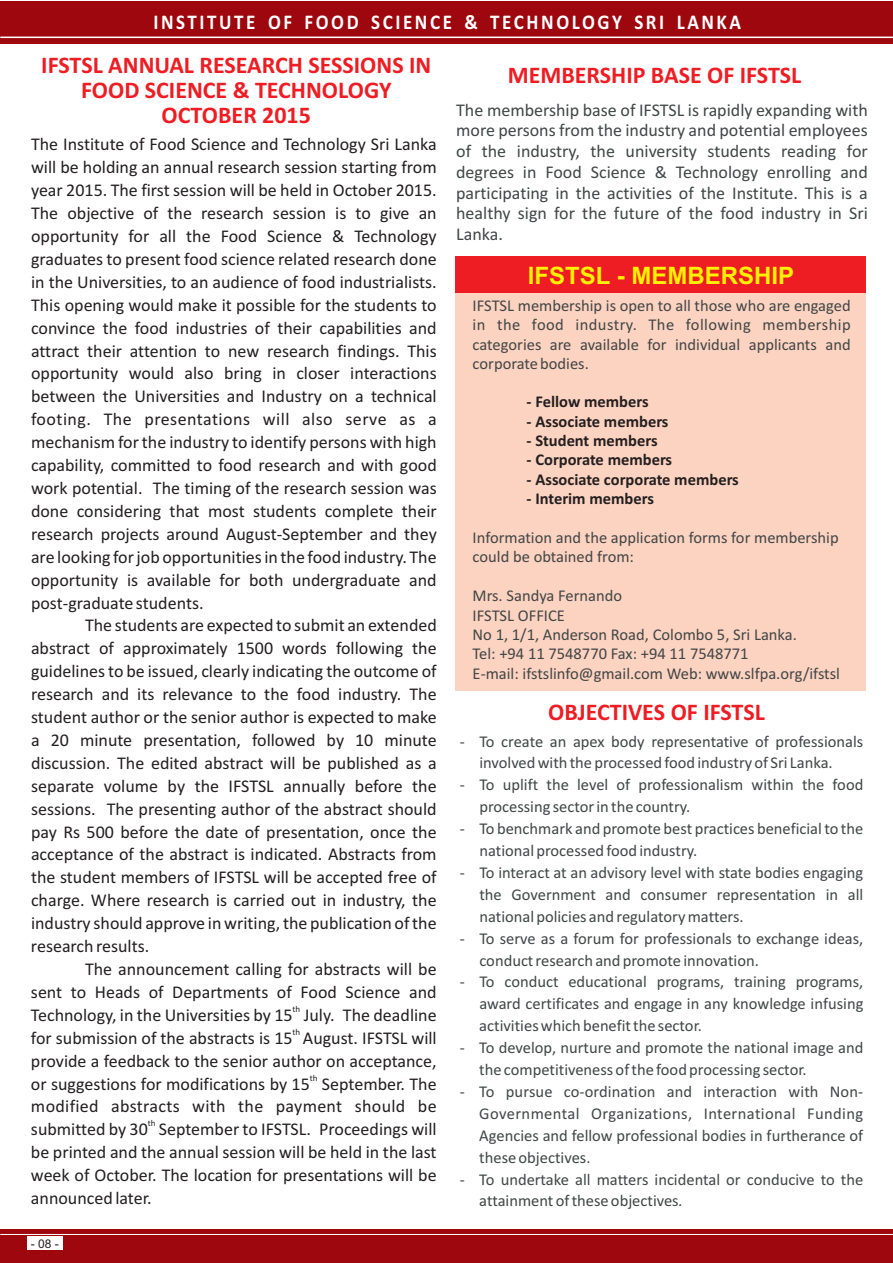
<style>
.page{position:relative;width:893px;height:1263px;background:#fff}
.page>*{position:absolute;margin:0;border:0;box-sizing:border-box;transform-origin:0 0}
.t1{font:700 24px/25.2px "Calibri";color:#ee1d23;text-align:center}
.t2{font:700 24px "Arial";color:#fff101}
.t3{font:700 21px "Calibri";letter-spacing:.135em;color:#fff;scale:.91 1}
.t4{font:18px/23px "Calibri";color:#231f20;text-align:justify}
.t5{font:18px/20.7px "Calibri";color:#414646;text-align:justify}
.t6{font:16.5px/21.9px "Calibri";color:#414646}
.t7{font:700 16.5px "Calibri";color:#231f20}
.t8{font:12px "Arial";color:#231f20}
.t9{font:9px "Calibri";color:#231f20}
.s1{font-style:italic}
</style>
<div class="page">
<div style="left:0;top:1229px;width:893px;height:34px;background:#9d070d"></div>
<hr style="left:0;top:1234px;width:893px;height:1px;background:#fff">
<div style="left:0;top:1px;width:893px;height:42px;background:#9d070d"></div>
<hr style="left:0;top:37px;width:893px;height:1px;background:#fff">
<div style="left:455px;top:256px;width:411px;height:38px;background:#ee1d23"></div>
<div style="left:455px;top:294px;width:411px;height:397px;background:#fcd2c0"></div>
<div style="left:27px;top:1236px;width:35px;height:14px;background:#fff"></div>
<p class="t3" style="left:153px;top:13px;width:647px">INSTITUTE OF FOOD SCIENCE &amp; TECHNOLOGY SRI LANKA</p>
<h1 class="t1" style="left:41px;top:54px;width:392px">IFSTSL ANNUAL RESEARCH SESSIONS IN<br>FOOD SCIENCE &amp; TECHNOLOGY<br>OCTOBER 2015</h1>
<p class="t4" style="left:31px;top:134px;width:407px">The Institute of Food Science and Technology Sri Lanka will be holding an annual research session starting from year 2015. The first session will be held in October 2015.<br>The objective of the research session is to give an opportunity for all the Food Science &amp; Technology graduates to present food science related research done in the Universities, to an audience of food industrialists.<br>This opening would make it possible for the students to convince the food industries of their capabilities and attract their attention to new research findings. This opportunity would also bring in closer interactions between the Universities and Industry on a technical footing. The presentations will also serve as a mechanism for the industry to identify persons with high capability, committed to food research and with good work potential. The timing of the research session was done considering that most students complete their research projects around August-September and they are looking for job opportunities in the food industry. The opportunity is available for both undergraduate and post-graduate students.</p>
<p class="t4" style="left:31px;top:615px;width:407px;text-indent:54px">The students are expected to submit an extended abstract of approximately 1500 words following the guidelines to be issued, clearly indicating the outcome of research and its relevance to the food industry. The student author or the senior author is expected to make a 20 minute presentation, followed by 10 minute discussion. The edited abstract will be published as a separate volume by the IFSTSL annually before the sessions. The presenting author of the abstract should pay Rs 500 before the date of presentation, once the acceptance of the abstract is indicated. Abstracts from the student members of IFSTSL will be accepted free of charge. Where research is carried out in industry, the industry should approve in writing, the publication of the research results.</p>
<p class="t4" style="left:31px;top:959px;width:407px;text-align:right">The announcement calling for abstracts will be<br>sent to Heads of Departments of Food Science and</p>
<p class="t9" style="left:293px;top:1005px;width:9px">th</p>
<p class="t4" style="left:31px;top:1005px;width:407px">Technology, in the Universities by 15 July. The deadline</p>
<p class="t9" style="left:292px;top:1028px;width:9px">th</p>
<p class="t4" style="left:31px;top:1028px;width:407px">for submission of the abstracts is 15 August. IFSTSL will provide a feedback to the senior author on acceptance,</p>
<p class="t9" style="left:310px;top:1074px;width:9px">th</p>
<p class="t4" style="left:31px;top:1073px;width:407px">or suggestions for modifications by 15 September. The modified abstracts with the payment should be</p>
<p class="t9" style="left:148px;top:1119px;width:9px">th</p>
<p class="t4" style="left:31px;top:1119px;width:407px">submitted by 30 September to IFSTSL. Proceedings will be printed and the annual session will be held in the last week of October. The location for presentations will be announced later.</p>
<h1 class="t1" style="left:508px;top:64px;width:295px">MEMBERSHIP BASE OF IFSTSL</h1>
<p class="t5" style="left:456px;top:101px;width:413px">The membership base of IFSTSL is rapidly expanding with more persons from the industry and potential employees of the industry, the university students reading for degrees in Food Science &amp; Technology enrolling and participating in the activities of the Institute. This is a healthy sign for the future of the food industry in Sri Lanka.</p>
<h1 class="t2" style="left:528px;top:266px;width:268px">IFSTSL - MEMBERSHIP</h1>
<p class="t6" style="left:473px;top:297px;width:380px;line-height:19.4px;text-align:justify">IFSTSL membership is open to all those who are engaged in the food industry. The following membership categories are available for individual applicants and corporate bodies.</p>
<p class="t7" style="left:527px;top:395px;width:123px">- Fellow members</p>
<p class="t7" style="left:527px;top:414px;width:143px">- Associate members</p>
<p class="t7" style="left:527px;top:433px;width:133px">- Student members</p>
<p class="t7" style="left:527px;top:453px;width:147px">- Corporate members</p>
<p class="t7" style="left:527px;top:472px;width:214px">- Associate corporate members</p>
<p class="t7" style="left:527px;top:492px;width:129px">- Interim members</p>
<p class="t6" style="left:473px;top:529px;width:368px;line-height:19.4px">Information and the application forms for membership could be obtained from:</p>
<p class="t6" style="left:473px;top:587px;width:369px;line-height:19.4px">Mrs. Sandya Fernando<br>IFSTSL OFFICE<br>No 1, 1/1, Anderson Road, Colombo 5, Sri Lanka.<br>Tel: +94 11 7548770 Fax: +94 11 7548771<br>E-mail: ifstslinfo@gmail.com Web: www.slfpa.org/ifstsl</p>
<h1 class="t1" style="left:548px;top:701px;width:218px">OBJECTIVES OF IFSTSL</h1>
<p class="t6" style="left:479px;top:731px;width:385px;text-indent:-19px">- To create an apex body representative of professionals involved with the processed food industry of Sri Lanka.</p>
<p class="t6" style="left:479px;top:775px;width:385px;text-indent:-19px">- To uplift the level of professionalism within the food processing sector in the country.</p>
<p class="t6" style="left:479px;top:819px;width:385px;text-indent:-19px">- To benchmark and promote best practices beneficial to the national processed food industry.</p>
<p class="t6" style="left:479px;top:863px;width:386px;text-align:justify;text-indent:-19px">- To interact at an advisory level with state bodies engaging the Government and consumer representation in all national policies and regulatory matters.</p>
<p class="t6" style="left:479px;top:928px;width:386px;text-indent:-19px">- To serve as a forum for professionals to exchange ideas, conduct research and promote innovation.</p>
<p class="t6" style="left:479px;top:972px;width:386px;text-align:justify;text-indent:-19px">- To conduct educational programs, training programs, award certificates and engage in any knowledge infusing activities which benefit the sector.</p>
<p class="t6" style="left:479px;top:1038px;width:385px;text-indent:-19px">- To develop, nurture and promote the national image and the competitiveness of the food processing sector.</p>
<p class="t6" style="left:479px;top:1082px;width:386px;text-align:justify;text-indent:-19px">- To pursue co-ordination and interaction with Non-Governmental Organizations, International Funding Agencies and fellow professional bodies in furtherance of these objectives.</p>
<p class="t6" style="left:479px;top:1169px;width:385px;text-indent:-19px">- To undertake all matters incidental or conducive to the attainment of these objectives<span class="s1">.</span></p>
<p class="t8" style="left:31px;top:1239px;width:30px">- 08 -</p>
</div>
